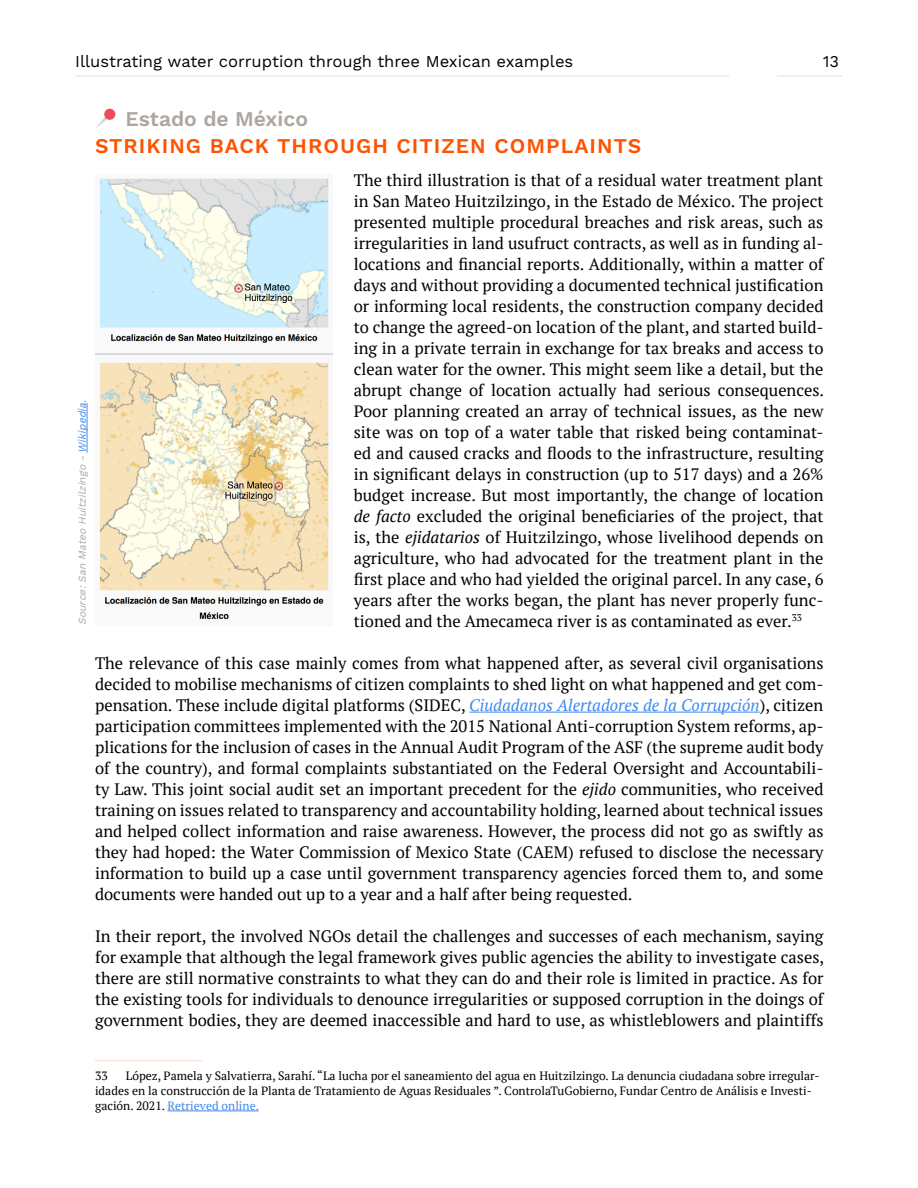
<style>
.page{position:relative;width:918px;height:1188px;background:#fff}
.page>*{position:absolute;margin:0;border:0;box-sizing:border-box;transform-origin:0 0}
.t1{font:600 21px "Work Sans";letter-spacing:.05em;color:#fe5301}
.t2{font:600 21px "Work Sans";color:#aca7a1}
.t3{font:16.5px/21px "PT Serif";color:#000;text-align:justify}
.t4{font:16.5px "Work Sans";color:#000}
.t5{font:12px/15px "PT Serif";color:#000}
.t6{font:italic 10.5px "Work Sans";color:#aca7a1}
.s1{font-style:italic}
.s2{font-style:italic;color:#3e89ef}
.s3{color:#3e89ef}
</style>
<div class="page">
<hr style="left:75px;top:75px;width:654px;height:2px;background:#f9e6d8">
<hr style="left:777px;top:75px;width:66px;height:2px;background:#f9e6d8">
<hr style="left:469px;top:712px;width:291px;height:1px;background:#3e89ef">
<hr style="left:95px;top:1060px;width:108px;height:1px;background:#f9e6d8">
<hr style="left:168px;top:1111px;width:91px;height:1px;background:#3e89ef">
<img style="left:95px;top:178px;width:238px;height:442px">
<hr style="left:87px;top:403px;width:1px;height:50px;background:#3e89ef">
<p class="t4" style="left:75px;top:51px;width:500px">Illustrating water corruption through three Mexican examples</p>
<p class="t4" style="left:823px;top:51px;width:18px">13</p>
<p class="t2" style="left:125px;top:106px;width:184px">Estado de México</p>
<p class="t1" style="left:95px;top:133px;width:548px">STRIKING BACK THROUGH CITIZEN COMPLAINTS</p>
<p class="t3" style="left:354px;top:169px;width:472px">The third illustration is that of a residual water treatment plant in San Mateo Huitzilzingo, in the Estado de México. The project presented multiple procedural breaches and risk areas, such as irregularities in land usufruct contracts, as well as in funding al&shy;locations and financial reports. Additionally, within a matter of days and without providing a documented technical justification or informing local residents, the construction company decided to change the agreed-on location of the plant, and started build&shy;ing in a private terrain in exchange for tax breaks and access to clean water for the owner. This might seem like a detail, but the abrupt change of location actually had serious consequences.<br>Poor planning created an array of technical issues, as the new site was on top of a water table that risked being contaminat&shy;ed and caused cracks and floods to the infrastructure, resulting in significant delays in construction (up to 517 days) and a 26% budget increase. But most importantly, the change of location <span class="s1">de facto</span> excluded the original beneficiaries of the project, that is, the <span class="s1">ejidatarios</span> of Huitzilzingo, whose livelihood depends on agriculture, who had advocated for the treatment plant in the first place and who had yielded the original parcel. In any case, 6 years after the works began, the plant has never properly func&shy;tioned and the Amecameca river is as contaminated as ever.<sup>33</sup></p>
<p class="t3" style="left:95px;top:652px;width:730px">The relevance of this case mainly comes from what happened after, as several civil organisations decided to mobilise mechanisms of citizen complaints to shed light on what happened and get com&shy;pensation. These include digital platforms (SIDEC, <span class="s2">Ciudadanos Alertadores de la Corrupción</span>), citizen participation committees implemented with the 2015 National Anti-corruption System reforms, ap&shy;plications for the inclusion of cases in the Annual Audit Program of the ASF (the supreme audit body of the country), and formal complaints substantiated on the Federal Oversight and Accountabili&shy;ty Law. This joint social audit set an important precedent for the <span class="s1">ejido</span> communities, who received training on issues related to transparency and accountability holding, learned about technical issues and helped collect information and raise awareness. However, the process did not go as swiftly as they had hoped: the Water Commission of Mexico State (CAEM) refused to disclose the necessary information to build up a case until government transparency agencies forced them to, and some documents were handed out up to a year and a half after being requested.</p>
<p class="t3" style="left:95px;top:925px;width:731px">In their report, the involved NGOs detail the challenges and successes of each mechanism, saying for example that although the legal framework gives public agencies the ability to investigate cases, there are still normative constraints to what they can do and their role is limited in practice. As for the existing tools for individuals to denounce irregularities or supposed corruption in the doings of government bodies, they are deemed inaccessible and hard to use, as whistleblowers and plaintiffs</p>
<p class="t6" style="left:76px;top:625px;width:229px;rotate:-90deg">Source: San Mateo Huitzilzingo - <span class="s3">Wikipedia.</span></p>
<p class="t5" style="left:95px;top:1068px;width:726px;text-indent:31px">López, Pamela y Salvatierra, Sarahí. “La lucha por el saneamiento del agua en Huitzilzingo. La denuncia ciudadana sobre irregular&shy;idades en la construcción de la Planta de Tratamiento de Aguas Residuales ”. ControlaTuGobierno, Fundar Centro de Análisis e Investi&shy;gación. 2021. <span class="s3">Retrieved online.</span></p>
<p class="t5" style="left:95px;top:1068px;width:14px">33</p>
</div>
